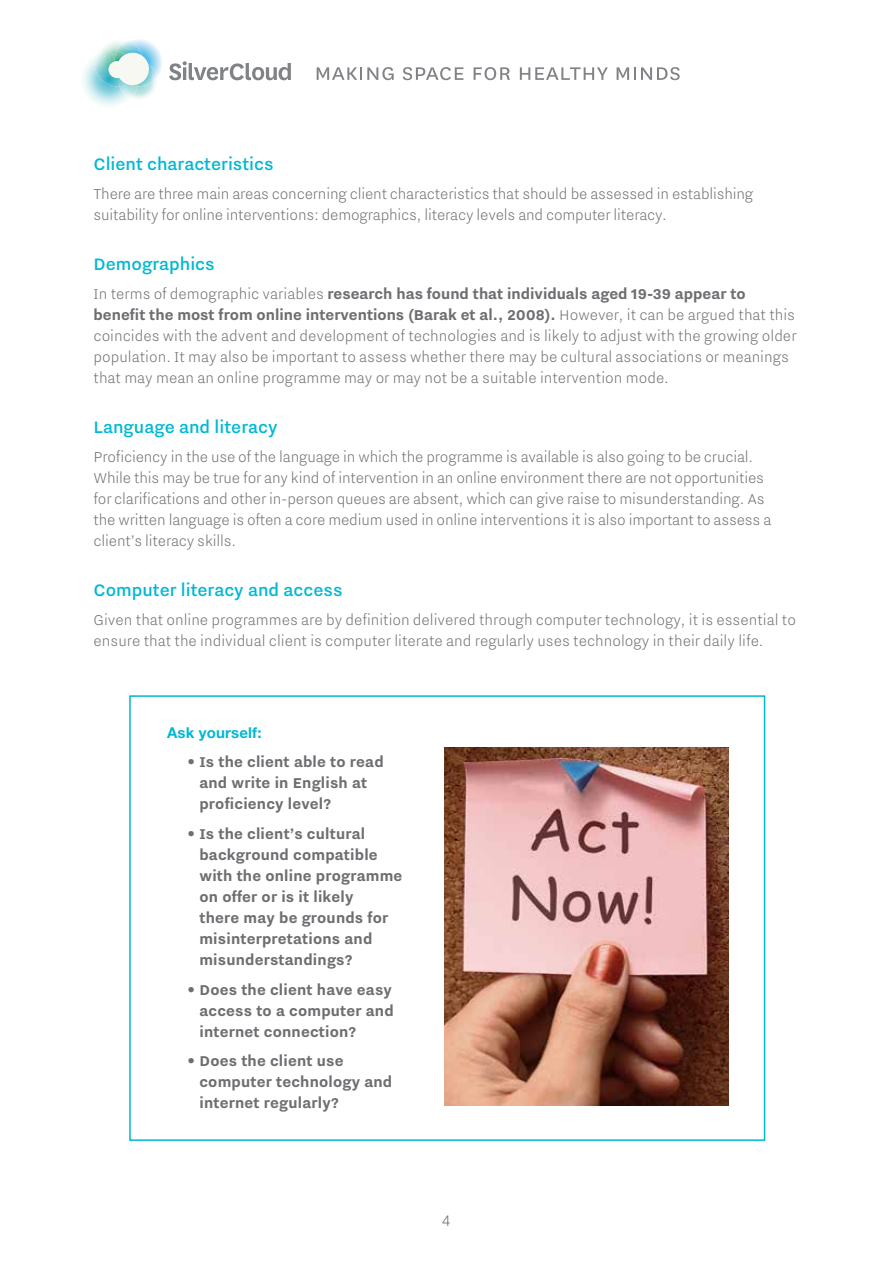
<style>
.page{position:relative;width:893px;height:1263px;background:#fff}
.page>*{position:absolute;margin:0;border:0;box-sizing:border-box;transform-origin:0 0}
.t1{font:500 21px "Nitti Grotesk";color:#00b8d4}
.t2{font:300 18px/21px "Nitti Grotesk";letter-spacing:-.01em;color:#6d6e71}
.t3{font:700 18px/21px "Nitti Grotesk";letter-spacing:.01em;color:#6d6e71}
.t4{font:700 15px "Helvetica Neue LT Std";letter-spacing:.01em;color:#00b8d4}
.t5{font:300 15px "Helvetica Neue LT Std";color:#6d6e71}
.s1{font-weight:700}
.s2{font-family:"Helvetica Neue LT Std";font-size:15px}
</style>
<div class="page">
<svg style="left:317px;top:67px;width:77px;height:13px"></svg>
<svg style="left:403px;top:67px;width:60px;height:13px"></svg>
<svg style="left:474px;top:67px;width:36px;height:13px"></svg>
<svg style="left:520px;top:67px;width:88px;height:13px"></svg>
<svg style="left:617px;top:67px;width:63px;height:13px"></svg>
<svg style="left:169px;top:61px;width:122px;height:19px"></svg>
<svg style="left:83px;top:39px;width:79px;height:67px"></svg>
<div style="left:116px;top:53px;width:33px;height:32px;background:#f8f8f2;border-radius:50%"></div>
<div style="left:108px;top:61px;width:17px;height:17px;background:#f8f8f2;border-radius:50%"></div>
<div style="left:129px;top:695px;width:636px;height:446px;border:2px solid #00b8d4"></div>
<img style="left:444px;top:747px;width:284px;height:358px">
<p class="t1" style="left:94px;top:153px;width:182px">Client characteristics</p>
<p class="t2" style="left:94px;top:184px;width:661px">There are three main areas concerning client characteristics that should be assessed in establishing suitability for online interventions: demographics, literacy levels and computer literacy.</p>
<p class="t1" style="left:94px;top:253px;width:123px">Demographics</p>
<p class="t2" style="left:94px;top:284px;width:705px">In terms of demographic variables <span class="s1">research has found that individuals aged 19-39 appear to benefit the most from online interventions (Barak et al., 2008).</span> However, it can be argued that this coincides with the advent and development of technologies and is likely to adjust with the growing older population. It may also be important to assess whether there may be cultural associations or meanings that may mean an online programme may or may not be a suitable intervention mode.</p>
<p class="t1" style="left:94px;top:416px;width:185px">Language and literacy</p>
<p class="t2" style="left:94px;top:447px;width:679px">Proficiency in the use of the language in which the programme is available is also going to be crucial.<br>While this may be true for any kind of intervention in an online environment there are not opportunities for clarifications and other in-person queues are absent, which can give raise to misunderstanding. As the written language is often a core medium used in online interventions it is also important to assess a client’s literacy skills.</p>
<p class="t1" style="left:94px;top:579px;width:250px">Computer literacy and access</p>
<p class="t2" style="left:94px;top:610px;width:704px">Given that online programmes are by definition delivered through computer technology, it is essential to ensure that the individual client is computer literate and regularly uses technology in their daily life.</p>
<p class="t4" style="left:167px;top:723px;width:96px">Ask yourself:</p>
<p class="t3" style="left:199px;top:751px;width:186px;text-indent:-12px"><span class="s2">•</span> Is the client able to read and write in English at proficiency level?</p>
<p class="t3" style="left:199px;top:823px;width:204px;text-indent:-12px"><span class="s2">•</span> Is the client’s cultural background compatible with the online programme on offer or is it likely<br>there may be grounds for misinterpretations and misunderstandings?</p>
<p class="t3" style="left:199px;top:978px;width:196px;text-align:justify;text-indent:-12px"><span class="s2">•</span> Does the client have easy access to a computer and internet connection?</p>
<p class="t3" style="left:199px;top:1050px;width:194px;text-indent:-12px"><span class="s2">•</span> Does the client use computer technology and internet regularly?</p>
<p class="t5" style="left:442px;top:1211px;width:10px">4</p>
</div>
